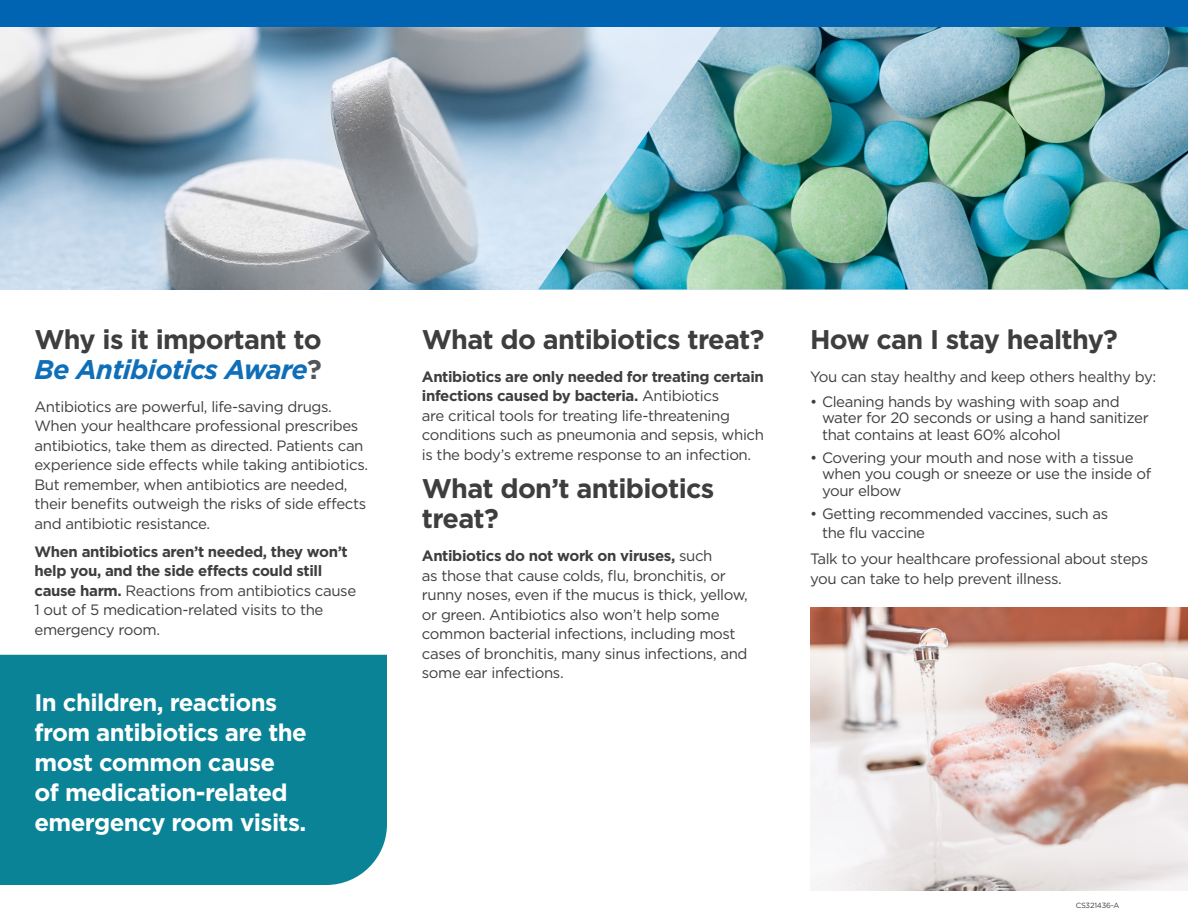
<style>
.page{position:relative;width:1188px;height:918px;background:#fff}
.page>*{position:absolute;margin:0;border:0;box-sizing:border-box;transform-origin:0 0}
.SubHead{font:700 27px/30px "Gotham";letter-spacing:-.025em;color:#3e3e3f}
.Call_Out_box{font:700 24px/30px "Gotham";letter-spacing:-.025em;color:#fff}
.Body_Copy{font:15px/19.5px "Gotham";letter-spacing:-.025em;color:#3e3e3f}
.Body_Copy-2{font:700 15px/19.5px "Gotham";letter-spacing:-.025em;color:#3e3e3f}
.Body_Copy-3{font:7.5px "Gotham";letter-spacing:-.025em;color:#3e3e3f}
.s1{font-style:italic;color:#0f6eb8}
.s2{color:#545557}
.s3{font-weight:400}
.s4{font-weight:700}
</style>
<div class="page">
<img style="left:0;top:27px;width:538px;height:262px">
<img style="left:538px;top:27px;width:650px;height:262px">
<div style="left:0;top:0;width:1188px;height:27px;background:#0164b2"></div>
<div style="left:0;top:655px;width:387px;height:230px;background:#0b8396"></div>
<img style="left:810px;top:608px;width:378px;height:283px">
<p class="SubHead" style="left:34px;top:324px;width:289px">Why is it important to<br><span class="s1">Be Antibiotics Aware</span><span class="s2">?</span></p>
<p class="Body_Copy" style="left:34px;top:396px;width:335px">Antibiotics are powerful, life-saving drugs.<br>When your healthcare professional prescribes antibiotics, take them as directed. Patients can experience side effects while taking antibiotics.<br>But remember, when antibiotics are needed, their benefits outweigh the risks of side effects and antibiotic resistance.</p>
<p class="Body_Copy-2" style="left:34px;top:542px;width:323px">When antibiotics aren’t needed, they won’t help you, and the side effects could still cause harm. <span class="s3">Reactions from antibiotics cause 1 out of 5 medication-related visits to the emergency room.</span></p>
<p class="Call_Out_box" style="left:34px;top:688px;width:274px">In children, reactions from antibiotics are the most common cause<br>of medication-related emergency room visits.</p>
<p class="SubHead" style="left:422px;top:324px;width:344px">What do antibiotics treat?</p>
<p class="Body_Copy" style="left:422px;top:366px;width:344px"><span class="s4">Antibiotics are only needed for treating certain infections caused by bacteria.</span> Antibiotics<br>are critical tools for treating life-threatening conditions such as pneumonia and sepsis, which is the body’s extreme response to an infection.</p>
<p class="SubHead" style="left:422px;top:474px;width:294px">What don’t antibiotics treat?</p>
<p class="Body_Copy" style="left:422px;top:546px;width:328px"><span class="s4">Antibiotics do not work on viruses,</span> such<br>as those that cause colds, flu, bronchitis, or runny noses, even if the mucus is thick, yellow, or green. Antibiotics also won’t help some common bacterial infections, including most cases of bronchitis, many sinus infections, and some ear infections.</p>
<p class="SubHead" style="left:810px;top:324px;width:309px">How can I stay healthy?</p>
<p class="Body_Copy" style="left:810px;top:366px;width:348px">You can stay healthy and keep others healthy by:</p>
<p class="Body_Copy" style="left:822px;top:393px;width:328px;line-height:16.5px;text-indent:-12px">• Cleaning hands by washing with soap and water for 20 seconds or using a hand sanitizer that contains at least 60% alcohol</p>
<p class="Body_Copy" style="left:822px;top:449px;width:331px;line-height:16.5px;text-indent:-12px">• Covering your mouth and nose with a tissue when you cough or sneeze or use the inside of your elbow</p>
<p class="Body_Copy" style="left:822px;top:503px;width:288px;text-indent:-12px">• Getting recommended vaccines, such as the flu vaccine</p>
<p class="Body_Copy" style="left:810px;top:549px;width:340px">Talk to your healthcare professional about steps you can take to help prevent illness.</p>
<p class="Body_Copy-3" style="left:1076px;top:900px;width:45px">CS321436-A</p>
</div>
